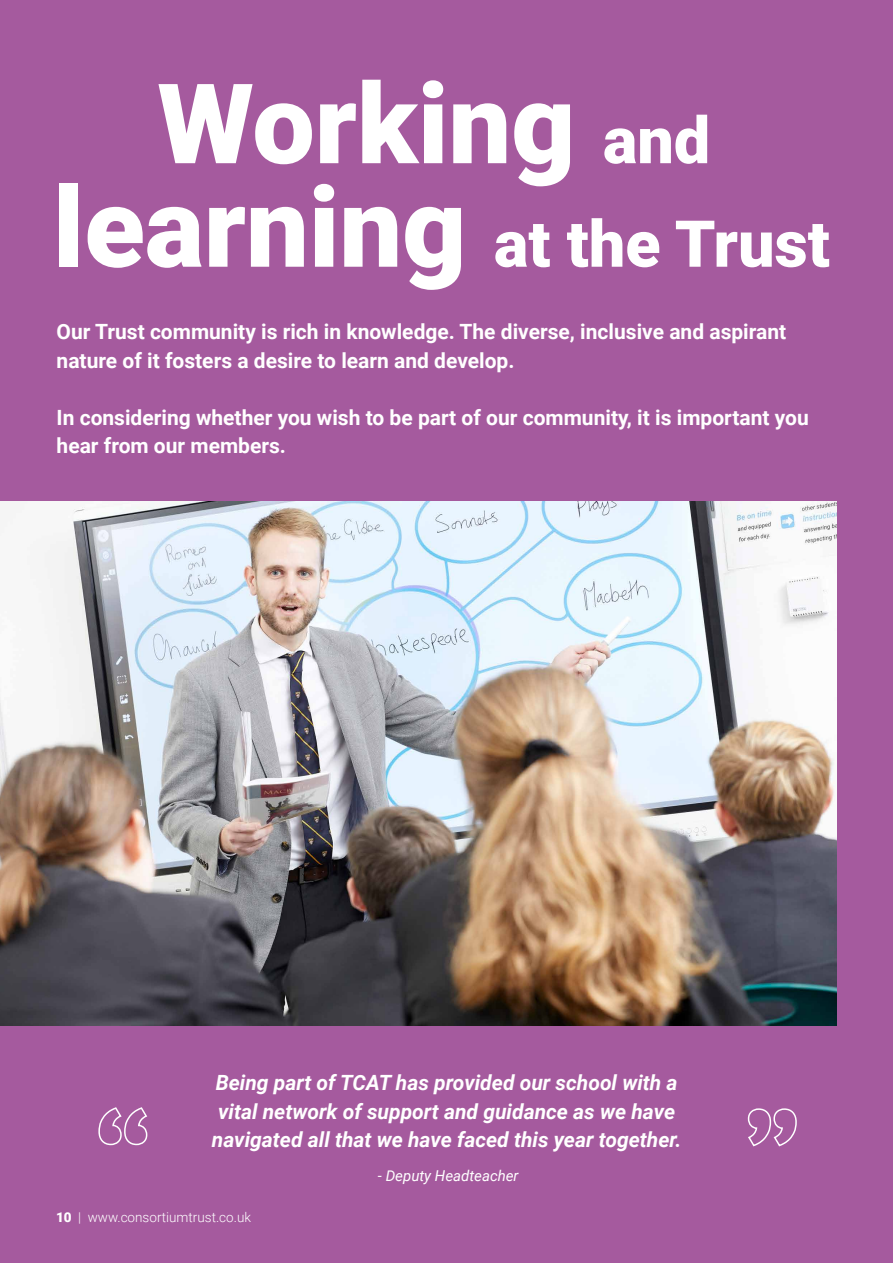
<style>
.page{position:relative;width:893px;height:1263px;background:#a55a9e}
.page>*{position:absolute;margin:0;border:0;box-sizing:border-box;transform-origin:0 0}
.t1{font:900 111.3px "Roboto";color:#fff}
.t2{font:900 64.65px "Roboto";color:#fff}
.t3{font:700 21px/28.5px "Roboto";color:#fff}
.t4{font:italic 700 21px/28.5px "Roboto";color:#fff}
.t5{font:italic 15px "Roboto";color:#fff}
.t6{font:300 13.5px "Roboto";color:#fff}
.s1{font-size:64.65px}
.s2{font-size:111.3px}
.s3{font-weight:900}
</style>
<div class="page">
<svg style="left:747px;top:1108px;width:50px;height:39px"></svg>
<svg style="left:98px;top:1107px;width:50px;height:39px"></svg>
<img style="left:0;top:501px;width:836px;height:524px">
<h1 class="t1" style="left:157px;top:46px;width:554px">Working <span class="s1">and</span></h1>
<h2 class="t2" style="left:54px;top:198px;width:778px"><span class="s2">learning</span> at the Trust</h2>
<p class="t3" style="left:57px;top:317px;width:731px">Our Trust community is rich in knowledge. The diverse, inclusive and aspirant nature of it fosters a desire to learn and develop.</p>
<p class="t3" style="left:57px;top:402px;width:754px">In considering whether you wish to be part of our community, it is important you hear from our members.</p>
<p class="t4" style="left:212px;top:1068px;width:471px">Being part of TCAT has provided our school with a vital network of support and guidance as we have navigated all that we have faced this year together.</p>
<p class="t5" style="left:378px;top:1165px;width:142px">- Deputy Headteacher</p>
<p class="t6" style="left:56px;top:1208px;width:196px"><span class="s3">10</span> | www.consortiumtrust.co.uk</p>
</div>
